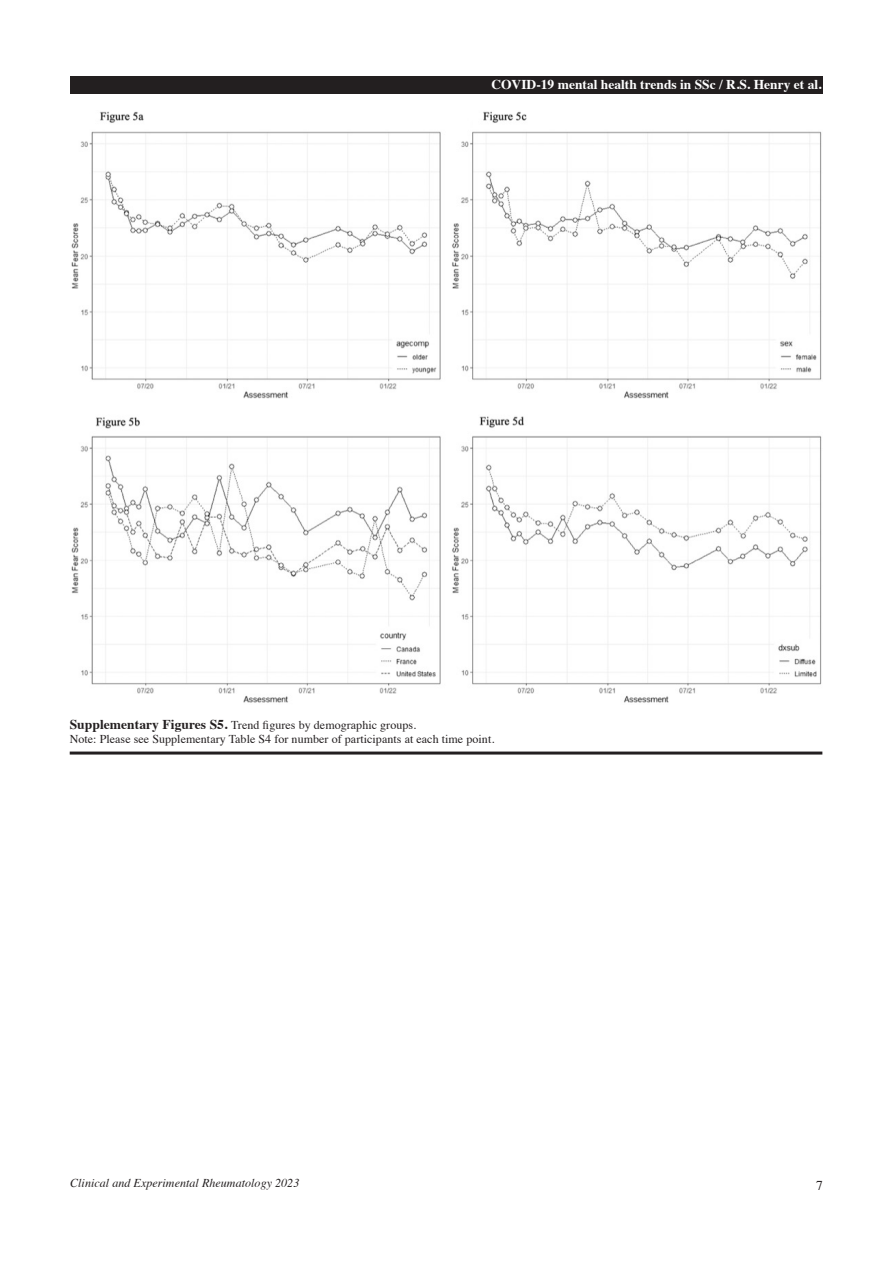
<style>
.page{position:relative;width:893px;height:1263px;background:#fff}
.page>*{position:absolute;margin:0;border:0;box-sizing:border-box;transform-origin:0 0}
.t1{font:700 13.5px "Times";color:#fff}
.t2{font:13.5px "Times";color:#231f20}
.t3{font:12px "Times";letter-spacing:.005em;color:#231f20}
.t4{font:italic 12px "Times";letter-spacing:.005em;color:#231f20}
.s1{font-weight:700;font-size:13.5px}
</style>
<div class="page">
<div style="left:70px;top:77px;width:753px;height:17px;background:#231f20"></div>
<img style="left:71px;top:111px;width:751px;height:592px">
<hr style="left:70px;top:751px;width:752px;height:3px;background:#231f20">
<p class="t1" style="left:491px;top:71px;width:332px">COVID-19 mental health trends in SSc / R.S. Henry et al.</p>
<p class="t3" style="left:70px;top:713px;width:348px"><span class="s1">Supplementary Figures S5.</span> Trend figures by demographic groups.</p>
<p class="t3" style="left:70px;top:728px;width:426px">Note: Please see Supplementary Table S4 for number of participants at each time point.</p>
<p class="t4" style="left:70px;top:1172px;width:231px">Clinical and Experimental Rheumatology 2023</p>
<p class="t2" style="left:816px;top:1173px;width:8px">7</p>
</div>
